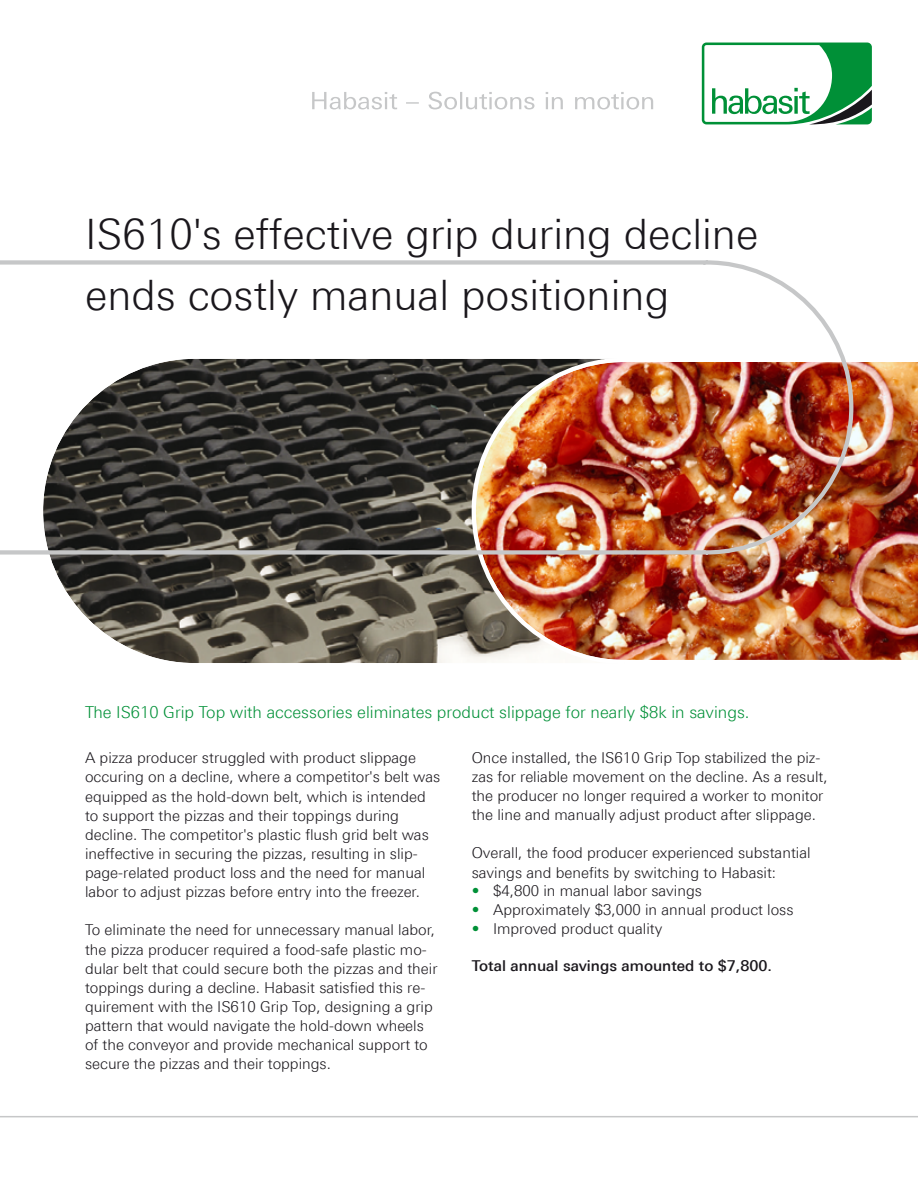
<style>
.page{position:relative;width:918px;height:1188px;background:#fff}
.page>*{position:absolute;margin:0;border:0;box-sizing:border-box;transform-origin:0 0}
.t1{font:300 42px/61.1px "Linotype Univers 330";color:#1a171c}
.t2{font:300 16.5px "Linotype Univers 330";color:#009037}
.t3{font:300 15px/19.2px "Linotype Univers 330";color:#1a171c}
.t4{font:500 15px "Linotype Univers 530";color:#1a171c}
.s1{color:#009037}
</style>
<div class="page">
<svg style="left:50px;top:557px;width:420px;height:106px;background:#6e6a60"></svg>
<img style="left:470px;top:362px;width:448px;height:300px">
<svg style="left:702px;top:43px;width:170px;height:81px"></svg>
<img style="left:0;top:260px;width:856px;height:297px">
<hr style="left:0;top:1116px;width:918px;height:1px;background:#c6c7c8">
<svg style="left:312px;top:92px;width:341px;height:17px"></svg>
<h1 class="t1" style="left:85px;top:203px;width:675px">IS610's effective grip during decline ends costly manual positioning</h1>
<p class="t2" style="left:85px;top:702px;width:666px">The IS610 Grip Top with accessories eliminates product slippage for nearly $8k in savings.</p>
<p class="t3" style="left:85px;top:748px;width:357px">A pizza producer struggled with product slippage occuring on a decline, where a competitor's belt was equipped as the hold-down belt, which is intended to support the pizzas and their toppings during decline. The competitor's plastic flush grid belt was ineffective in securing the pizzas, resulting in slip&shy;page-related product loss and the need for manual labor to adjust pizzas before entry into the freezer.</p>
<p class="t3" style="left:85px;top:920px;width:354px">To eliminate the need for unnecessary manual labor, the pizza producer required a food-safe plastic mo&shy;dular belt that could secure both the pizzas and their toppings during a decline. Habasit satisfied this re&shy;quirement with the IS610 Grip Top, designing a grip pattern that would navigate the hold-down wheels of the conveyor and provide mechanical support to secure the pizzas and their toppings.</p>
<p class="t3" style="left:472px;top:748px;width:357px">Once installed, the IS610 Grip Top stabilized the piz&shy;zas for reliable movement on the decline. As a result, the producer no longer required a worker to monitor the line and manually adjust product after slippage.</p>
<p class="t3" style="left:472px;top:843px;width:340px">Overall, the food producer experienced substantial savings and benefits by switching to Habasit:</p>
<p class="t3" style="left:472px;top:881px;width:232px"><span class="s1">•</span> $4,800 in manual labor savings</p>
<p class="t3" style="left:472px;top:900px;width:323px"><span class="s1">•</span> Approximately $3,000 in annual product loss</p>
<p class="t3" style="left:472px;top:919px;width:192px"><span class="s1">•</span> Improved product quality</p>
<p class="t4" style="left:472px;top:957px;width:302px">Total annual savings amounted to $7,800.</p>
</div>
